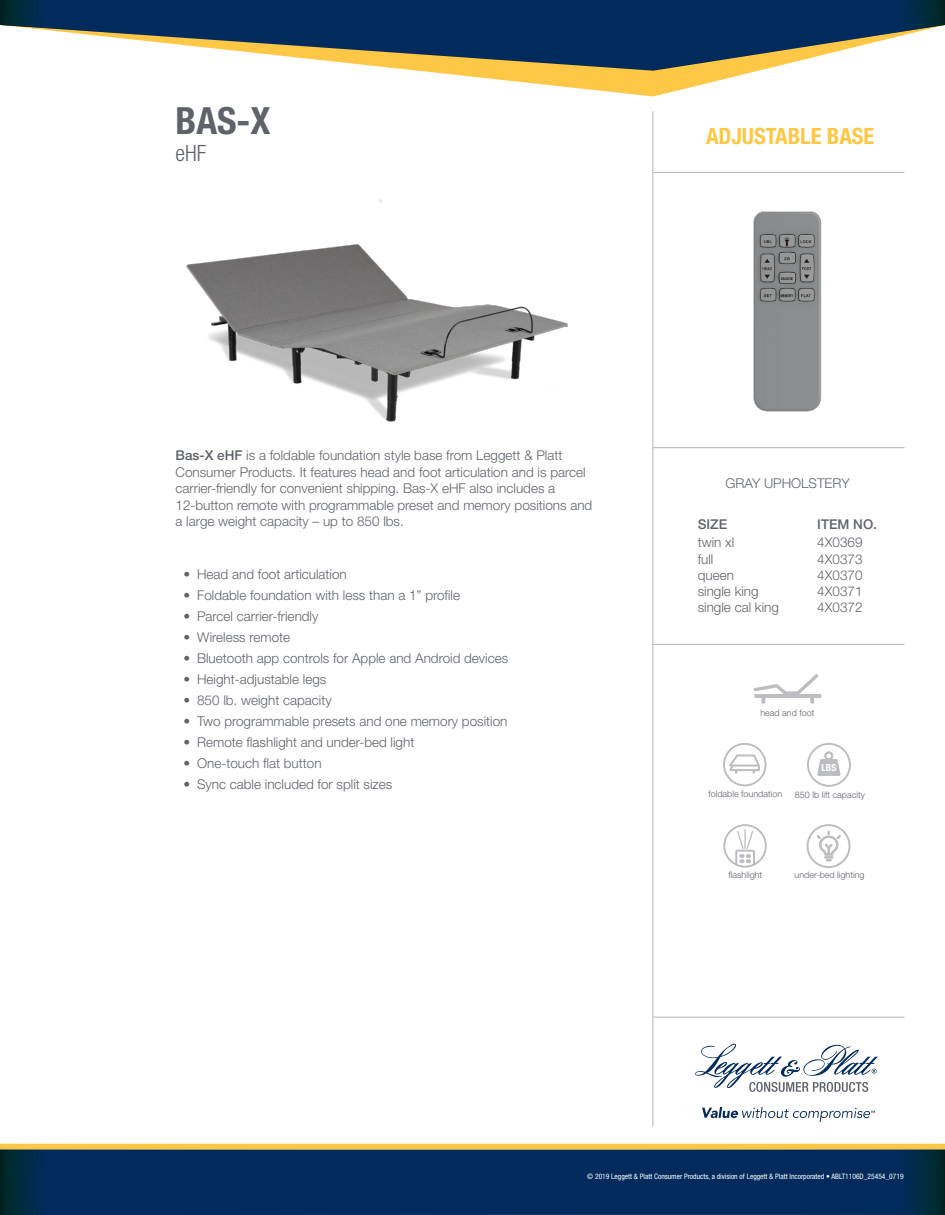
<style>
.page{position:relative;width:945px;height:1215px;background:#fff}
.page>*{position:absolute;margin:0;border:0;box-sizing:border-box;transform-origin:0 0}
.base_name{font:700 condensed 37.5px "Helvetica Neue";color:#5f6369}
.base_name-2{font:700 condensed 22.5px "Helvetica Neue";color:#ffc746}
.base_name-3{font:300 condensed 22.5px "Helvetica Neue";color:#5f6369}
.feature_heading{font:300 13.5px "Helvetica Neue";color:#5f6369}
.feature_body{font:300 13.5px/16.5px "Helvetica Neue";color:#5f6369}
.table_body{font:300 13.5px "Helvetica Neue";color:#5f6369}
.color{font:300 13.5px "Helvetica Neue";color:#5f6369}
.table_header{font:500 13.5px "Helvetica Neue";color:#5f6369}
.t1{font:700 condensed 9.75px "Helvetica Neue";color:#fff}
.icon_text{font:300 9px "Helvetica Neue";color:#5f6369}
.feature_body-2{font:condensed 7.5px "Helvetica Neue";color:#fff}
.s1{font-weight:500}
</style>
<div class="page">
<svg style="left:421px;top:71px;width:336px;height:25px"></svg>
<div style="left:0;top:1150px;width:945px;height:65px;background:#002b5c"></div>
<svg style="left:0;top:0;width:945px;height:71px;fill:#002b5c"></svg>
<div style="left:0;top:1144px;width:945px;height:6px;background:#ffc746"></div>
<svg style="left:695px;top:1043px;width:183px;height:49px"></svg>
<svg style="left:702px;top:1107px;width:173px;height:15px"></svg>
<hr style="left:652px;top:111px;width:1px;height:1015px;background:#b2b3b7">
<hr style="left:653px;top:447px;width:251px;height:1px;background:#b2b3b7">
<hr style="left:653px;top:644px;width:251px;height:1px;background:#b2b3b7">
<hr style="left:653px;top:1017px;width:251px;height:1px;background:#b2b3b7">
<hr style="left:653px;top:172px;width:251px;height:1px;background:#b2b3b7">
<svg style="left:807px;top:743px;width:44px;height:44px"></svg>
<div style="left:824px;top:751px;width:9px;height:9px;border:2px solid #bcbdc0;border-radius:50%"></div>
<img style="left:753px;top:211px;width:68px;height:201px">
<svg style="left:723px;top:743px;width:43px;height:43px"></svg>
<svg style="left:753px;top:674px;width:68px;height:29px"></svg>
<img style="left:186px;top:199px;width:382px;height:223px">
<svg style="left:807px;top:824px;width:43px;height:44px"></svg>
<svg style="left:723px;top:824px;width:44px;height:44px"></svg>
<p class="base_name" style="left:176px;top:98px;width:97px">BAS-X</p>
<p class="base_name-3" style="left:176px;top:141px;width:32px">eHF</p>
<p class="base_name-2" style="left:706px;top:122px;width:170px">ADJUSTABLE BASE</p>
<p class="feature_body" style="left:176px;top:447px;width:418px"><span class="s1">Bas-X eHF</span> is a foldable foundation style base from Leggett &amp; Platt Consumer Products. It features head and foot articulation and is parcel carrier-friendly for convenient shipping. Bas-X eHF also includes a 12-button remote with programmable preset and memory positions and a large weight capacity – up to 850 lbs.</p>
<p class="feature_heading" style="left:184px;top:566px;width:165px"><span class="s1">•</span> Head and foot articulation</p>
<p class="feature_heading" style="left:184px;top:587px;width:278px"><span class="s1">•</span> Foldable foundation with less than a 1” profile</p>
<p class="feature_heading" style="left:184px;top:608px;width:136px"><span class="s1">•</span> Parcel carrier-friendly</p>
<p class="feature_heading" style="left:184px;top:629px;width:108px"><span class="s1">•</span> Wireless remote</p>
<p class="feature_heading" style="left:184px;top:650px;width:326px"><span class="s1">•</span> Bluetooth app controls for Apple and Android devices</p>
<p class="feature_heading" style="left:184px;top:671px;width:144px"><span class="s1">•</span> Height-adjustable legs</p>
<p class="feature_heading" style="left:184px;top:692px;width:150px"><span class="s1">•</span> 850 lb. weight capacity</p>
<p class="feature_heading" style="left:184px;top:713px;width:325px"><span class="s1">•</span> Two programmable presets and one memory position</p>
<p class="feature_heading" style="left:184px;top:734px;width:232px"><span class="s1">•</span> Remote flashlight and under-bed light</p>
<p class="feature_heading" style="left:184px;top:755px;width:140px"><span class="s1">•</span> One-touch flat button</p>
<p class="feature_heading" style="left:184px;top:776px;width:210px"><span class="s1">•</span> Sync cable included for split sizes</p>
<p class="color" style="left:726px;top:475px;width:126px">GRAY UPHOLSTERY</p>
<p class="table_header" style="left:698px;top:516px;width:31px">SIZE</p>
<p class="table_header" style="left:817px;top:516px;width:61px">ITEM NO.</p>
<p class="table_body" style="left:698px;top:534px;width:38px">twin xl</p>
<p class="table_body" style="left:817px;top:534px;width:47px">4X0369</p>
<p class="table_body" style="left:698px;top:551px;width:17px">full</p>
<p class="table_body" style="left:817px;top:551px;width:47px">4X0373</p>
<p class="table_body" style="left:698px;top:567px;width:38px">queen</p>
<p class="table_body" style="left:817px;top:567px;width:47px">4X0370</p>
<p class="table_body" style="left:698px;top:583px;width:63px">single king</p>
<p class="table_body" style="left:817px;top:583px;width:47px">4X0371</p>
<p class="table_body" style="left:698px;top:599px;width:83px">single cal king</p>
<p class="table_body" style="left:817px;top:599px;width:47px">4X0372</p>
<p class="icon_text" style="left:760px;top:707px;width:56px">head and foot</p>
<p class="icon_text" style="left:708px;top:788px;width:75px">foldable foundation</p>
<p class="t1" style="left:821px;top:760px;width:16px">LBS</p>
<p class="icon_text" style="left:795px;top:789px;width:72px">850 lb lift capacity</p>
<p class="icon_text" style="left:729px;top:869px;width:35px">flashlight</p>
<p class="icon_text" style="left:795px;top:870px;width:72px">under-bed lighting</p>
<p class="feature_body-2" style="left:587px;top:1172px;width:318px">© 2019 Leggett &amp; Platt Consumer Products, a division of Leggett &amp; Platt Incorporated • ABLT1106D_25454_0719</p>
</div>
